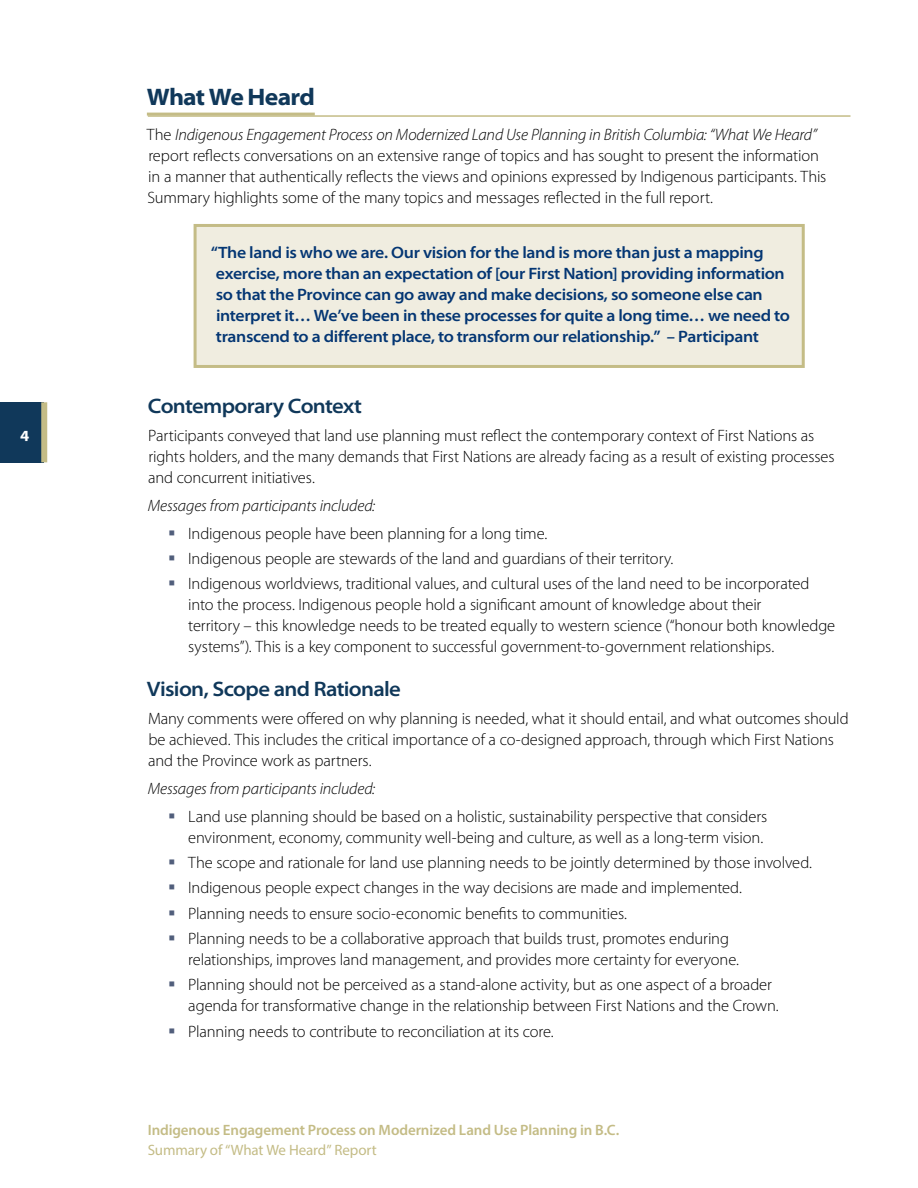
<style>
.page{position:relative;width:918px;height:1188px;background:#fff}
.page>*{position:absolute;margin:0;border:0;box-sizing:border-box;transform-origin:0 0}
.Head-B{font:700 semi-expanded 24px "Myriad Pro";letter-spacing:-.035em;color:#10385a}
.Head-C{font:600 semi-expanded 21px "Myriad Pro";letter-spacing:-.03em;color:#10385a}
.Text-Main{font:300 16.5px/21px "Myriad Pro";letter-spacing:-.01em;color:#000}
.Text-Callouts{font:600 semi-expanded 16.5px/21px "Myriad Pro";letter-spacing:-.02em;color:#043673}
.Text-Main-2{font:italic 300 16.5px "Myriad Pro";letter-spacing:-.01em;color:#000}
.t1{font:700 16.5px "Myriad Pro";color:#fff}
.t2{font:600 15px "Myriad Pro";letter-spacing:-.005em;color:#c4bc86}
.t3{font:15px "Myriad Pro";letter-spacing:-.01em;color:#c4bc86}
.s1{font-style:italic}
</style>
<div class="page">
<div style="left:0;top:402px;width:44px;height:60px;background:#10385a"></div>
<div style="left:41px;top:402px;width:6px;height:60px;background:#c4bc86"></div>
<hr style="left:148px;top:115px;width:703px;height:2px;background:#c4bc86">
<hr style="left:147px;top:113px;width:168px;height:3px;background:#c4bc86">
<div style="left:194px;top:224px;width:611px;height:144px;background:#f0ede0;border:3px solid #c4bc86"></div>
<p class="t1" style="left:20px;top:422px;width:11px">4</p>
<h2 class="Head-B" style="left:147px;top:83px;width:169px">What We Heard</h2>
<p class="Text-Main" style="left:147px;top:125px;width:681px">The <span class="s1">Indigenous Engagement Process on Modernized Land Use Planning in British Columbia: “What We Heard” </span>report reflects conversations on an extensive range of topics and has sought to present the information in a manner that authentically reflects the views and opinions expressed by Indigenous participants. This Summary highlights some of the many topics and messages reflected in the full report.</p>
<p class="Text-Callouts" style="left:216px;top:242px;width:576px;text-indent:-5px">“The land is who we are. Our vision for the land is more than just a mapping exercise, more than an expectation of [our First Nation] providing information so that the Province can go away and make decisions, so someone else can interpret it… We’ve been in these processes for quite a long time… we need to transcend to a different place, to transform our relationship.” – Participant</p>
<p class="Head-C" style="left:148px;top:395px;width:216px">Contemporary Context</p>
<p class="Text-Main" style="left:148px;top:425px;width:688px">Participants conveyed that land use planning must reflect the contemporary context of First Nations as rights holders, and the many demands that First Nations are already facing as a result of existing processes and concurrent initiatives.</p>
<p class="Text-Main-2" style="left:148px;top:497px;width:229px">Messages from participants included:</p>
<p class="Text-Main" style="left:188px;top:523px;width:360px">Indigenous people have been planning for a long time.</p>
<p class="Text-Main" style="left:188px;top:548px;width:486px">Indigenous people are stewards of the land and guardians of their territory.</p>
<p class="Text-Main" style="left:188px;top:574px;width:648px">Indigenous worldviews, traditional values, and cultural uses of the land need to be incorporated into the process. Indigenous people hold a significant amount of knowledge about their<br>territory – this knowledge needs to be treated equally to western science (“honour both knowledge systems”). This is a key component to successful government-to-government relationships.</p>
<p class="Head-C" style="left:147px;top:678px;width:256px">Vision, Scope and Rationale</p>
<p class="Text-Main" style="left:148px;top:709px;width:702px">Many comments were offered on why planning is needed, what it should entail, and what outcomes should be achieved. This includes the critical importance of a co-designed approach, through which First Nations and the Province work as partners.</p>
<p class="Text-Main-2" style="left:148px;top:780px;width:229px">Messages from participants included:</p>
<p class="Text-Main" style="left:188px;top:806px;width:581px">Land use planning should be based on a holistic, sustainability perspective that considers environment, economy, community well-being and culture, as well as a long-term vision.</p>
<p class="Text-Main" style="left:188px;top:852px;width:625px">The scope and rationale for land use planning needs to be jointly determined by those involved.</p>
<p class="Text-Main" style="left:188px;top:878px;width:555px">Indigenous people expect changes in the way decisions are made and implemented.</p>
<p class="Text-Main" style="left:188px;top:903px;width:440px">Planning needs to ensure socio-economic benefits to communities.</p>
<p class="Text-Main" style="left:188px;top:928px;width:552px">Planning needs to be a collaborative approach that builds trust, promotes enduring relationships, improves land management, and provides more certainty for everyone.</p>
<p class="Text-Main" style="left:188px;top:975px;width:592px">Planning should not be perceived as a stand-alone activity, but as one aspect of a broader agenda for transformative change in the relationship between First Nations and the Crown.</p>
<p class="Text-Main" style="left:188px;top:1021px;width:367px">Planning needs to contribute to reconciliation at its core.</p>
<p class="t2" style="left:148px;top:1120px;width:473px">Indigenous Engagement Process on Modernized Land Use Planning in B.C.</p>
<p class="t3" style="left:148px;top:1141px;width:230px">Summary of “What We Heard” Report</p>
</div>
